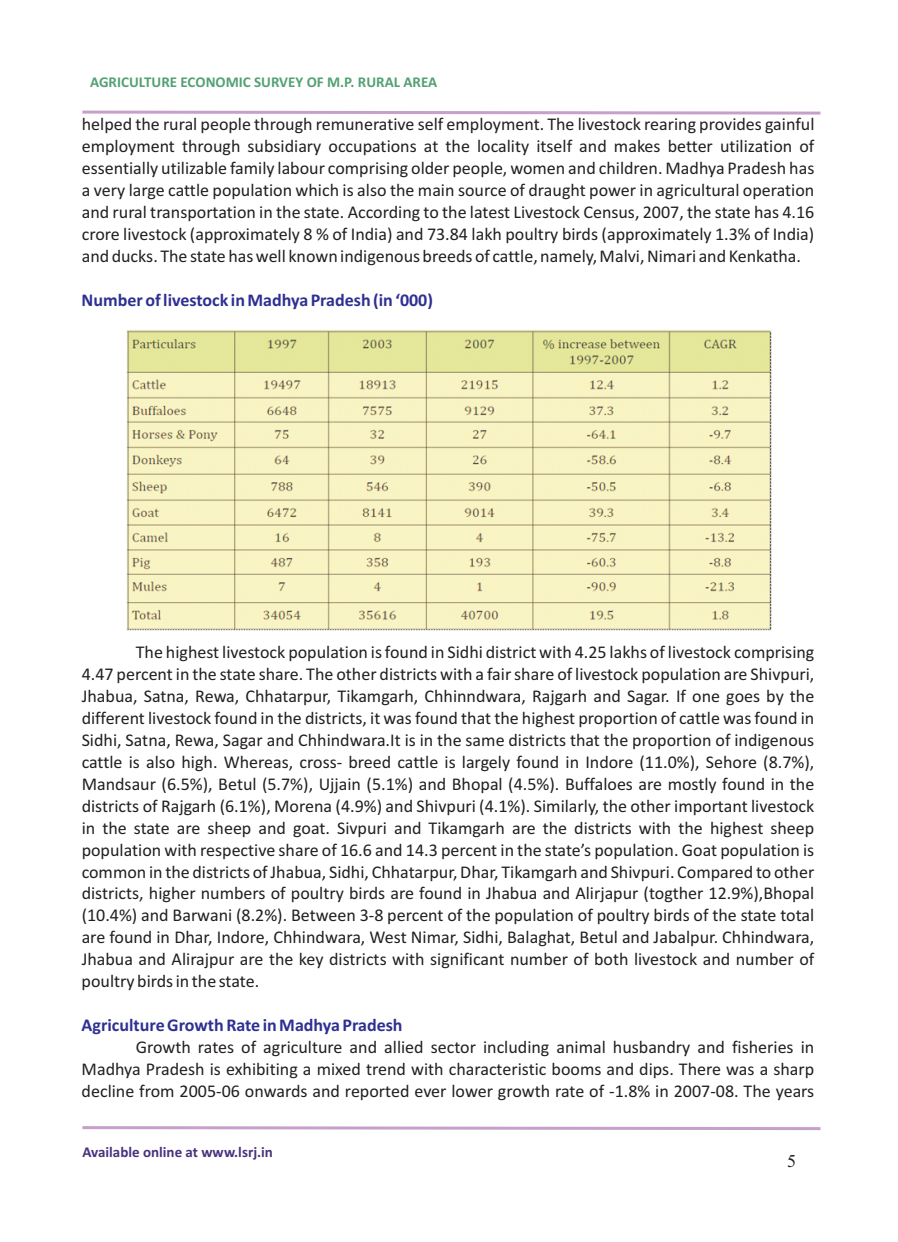
<style>
.page{position:relative;width:898px;height:1242px;background:#fff}
.page>*{position:absolute;margin:0;border:0;box-sizing:border-box;transform-origin:0 0}
.t1{font:18px/21.9px "Calibri";color:#231f20;text-align:justify}
.t2{font:700 18px "Calibri";color:#2e3092}
.t3{font:18px "Times New Roman";color:#231f20}
.t4{font:700 15px "Calibri";color:#53a174}
.t5{font:700 15px "Calibri";color:#49317d}
</style>
<div class="page">
<svg style="left:82px;top:110px;width:739px;height:5px"></svg>
<svg style="left:82px;top:1126px;width:739px;height:5px"></svg>
<img style="left:127px;top:329px;width:644px;height:302px">
<p class="t4" style="left:90px;top:76px;width:348px">AGRICULTURE ECONOMIC SURVEY OF M.P. RURAL AREA</p>
<p class="t1" style="left:82px;top:115px;width:734px">helped the rural people through remunerative self employment. The livestock rearing provides gainful employment through subsidiary occupations at the locality itself and makes better utilization of essentially utilizable family labour comprising older people, women and children. Madhya Pradesh has a very large cattle population which is also the main source of draught power in agricultural operation and rural transportation in the state. According to the latest Livestock Census, 2007, the state has 4.16 crore livestock (approximately 8 % of India) and 73.84 lakh poultry birds (approximately 1.3% of India) and ducks. The state has well known indigenous breeds of cattle, namely, Malvi, Nimari and Kenkatha.</p>
<p class="t2" style="left:82px;top:292px;width:353px">Number of livestock in Madhya Pradesh (in ‘000)</p>
<p class="t1" style="left:82px;top:642px;width:734px;text-indent:54px">The highest livestock population is found in Sidhi district with 4.25 lakhs of livestock comprising 4.47 percent in the state share. The other districts with a fair share of livestock population are Shivpuri, Jhabua, Satna, Rewa, Chhatarpur, Tikamgarh, Chhinndwara, Rajgarh and Sagar. If one goes by the different livestock found in the districts, it was found that the highest proportion of cattle was found in Sidhi, Satna, Rewa, Sagar and Chhindwara.It is in the same districts that the proportion of indigenous cattle is also high. Whereas, cross- breed cattle is largely found in Indore (11.0%), Sehore (8.7%), Mandsaur (6.5%), Betul (5.7%), Ujjain (5.1%) and Bhopal (4.5%). Buffaloes are mostly found in the districts of Rajgarh (6.1%), Morena (4.9%) and Shivpuri (4.1%). Similarly, the other important livestock in the state are sheep and goat. Sivpuri and Tikamgarh are the districts with the highest sheep population with respective share of 16.6 and 14.3 percent in the state’s population. Goat population is common in the districts of Jhabua, Sidhi, Chhatarpur, Dhar, Tikamgarh and Shivpuri. Compared to other districts, higher numbers of poultry birds are found in Jhabua and Alirjapur (togther 12.9%),Bhopal (10.4%) and Barwani (8.2%). Between 3-8 percent of the population of poultry birds of the state total are found in Dhar, Indore, Chhindwara, West Nimar, Sidhi, Balaghat, Betul and Jabalpur. Chhindwara, Jhabua and Alirajpur are the key districts with significant number of both livestock and number of poultry birds in the state.</p>
<p class="t2" style="left:82px;top:1018px;width:322px">Agriculture Growth Rate in Madhya Pradesh</p>
<p class="t1" style="left:82px;top:1038px;width:734px;text-indent:54px">Growth rates of agriculture and allied sector including animal husbandry and fisheries in Madhya Pradesh is exhibiting a mixed trend with characteristic booms and dips. There was a sharp decline from 2005-06 onwards and reported ever lower growth rate of -1.8% in 2007-08. The years</p>
<p class="t5" style="left:82px;top:1145px;width:192px">Available online at www.lsrj.in</p>
<p class="t3" style="left:787px;top:1154px;width:10px">5</p>
</div>
